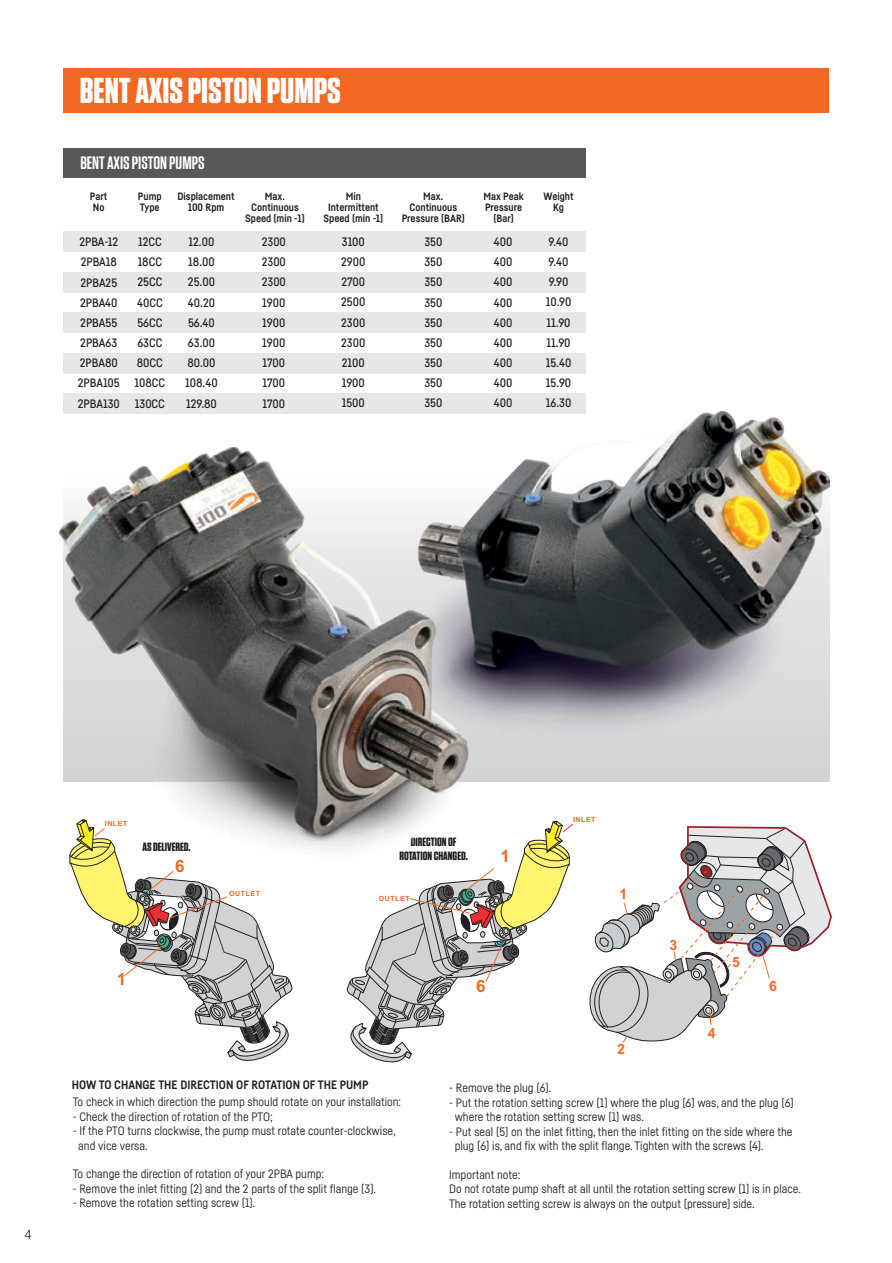
<style>
.page{position:relative;width:892px;height:1263px;background:#fff}
.page>*{position:absolute;margin:0;border:0;box-sizing:border-box;transform-origin:0 0}
.t1{font:700 36px "Tungsten";color:#fff}
.t2{font:600 18px "Tungsten";color:#fff}
.t3{font:700 16.95px "Arial";color:#f36821}
.t4{font:700 14.25px "Arial";color:#f36821}
.t5{font:300 13.5px "Swiss 721 BT";color:#231f20}
.t6{font:12px/14.4px "Fabrikat";color:#231f20}
.t7{font:500 12px/20.1px "Fabrikat";color:#231f20}
.t8{font:700 12px "Fabrikat";color:#231f20}
.t9{font:700 12px/14.4px "Tungsten";color:#231f20;text-align:center}
.t10{font:700 10.5px/11.4px "Fabrikat";color:#231f20;text-align:center}
.t11{font:700 7.05px "Arial";letter-spacing:.07em;color:#f36821}
</style>
<div class="page">
<div style="left:64px;top:453px;width:765px;height:328px;background:#d4d5d7"></div>
<img style="left:393px;top:411px;width:436px;height:313px">
<div style="left:64px;top:68px;width:765px;height:44px;background:#f36821"></div>
<svg style="left:75px;top:878px;width:218px;height:183px"></svg>
<svg style="left:347px;top:820px;width:226px;height:243px"></svg>
<svg style="left:589px;top:826px;width:243px;height:217px"></svg>
<div style="left:64px;top:231px;width:522px;height:21px;background:#e6e7e9"></div>
<div style="left:64px;top:272px;width:522px;height:20px;background:#e6e7e9"></div>
<div style="left:64px;top:312px;width:522px;height:20px;background:#e6e7e9"></div>
<div style="left:64px;top:353px;width:522px;height:20px;background:#e6e7e9"></div>
<div style="left:64px;top:393px;width:522px;height:20px;background:#e6e7e9"></div>
<div style="left:64px;top:148px;width:522px;height:30px;background:#57585a"></div>
<img style="left:60px;top:447px;width:425px;height:431px">
<h1 class="t1" style="left:80px;top:69px;width:262px">BENT AXIS PISTON PUMPS</h1>
<h2 class="t2" style="left:80px;top:156px;width:126px">BENT AXIS PISTON PUMPS</h2>
<p class="t10" style="left:90px;top:191px;width:19px;text-align:left">Part<br>No</p>
<p class="t10" style="left:138px;top:191px;width:25px;text-align:left">Pump<br>Type</p>
<p class="t10" style="left:177px;top:191px;width:59px">Displacement<br>100 Rpm</p>
<p class="t10" style="left:483px;top:191px;width:42px">Max Peak<br>Pressure (Bar)</p>
<p class="t10" style="left:544px;top:191px;width:32px">Weight<br>Kg</p>
<p class="t7" style="left:78px;top:233px;width:44px">2PBA‐12<br>2PBA18<br>2PBA25<br>2PBA40<br>2PBA55<br>2PBA63<br>2PBA80<br>2PBA105<br>2PBA130</p>
<p class="t7" style="left:135px;top:233px;width:32px">12CC<br>18CC<br>25CC<br>40CC<br>56CC<br>63CC<br>80CC<br>108CC<br>130CC</p>
<p class="t7" style="left:185px;top:233px;width:34px">12.00<br>18.00<br>25.00<br>40.20<br>56.40<br>63.00<br>80.00<br>108.40<br>129.80</p>
<p class="t7" style="left:262px;top:233px;width:26px;text-align:justify">2300<br>2300<br>2300<br>1900<br>1900<br>1900<br>1700<br>1700<br>1700</p>
<p class="t7" style="left:424px;top:233px;width:20px;text-align:justify">350<br>350<br>350<br>350<br>350<br>350<br>350<br>350<br>350</p>
<p class="t7" style="left:494px;top:233px;width:20px;text-align:justify">400<br>400<br>400<br>400<br>400<br>400<br>400<br>400<br>400</p>
<p class="t7" style="left:546px;top:233px;width:27px">9.40<br>9.40<br>9.90<br>10.90<br>11.90<br>11.90<br>15.40<br>15.90<br>16.30</p>
<p class="t10" style="left:245px;top:191px;width:61px">Max.<br>Continuous<br>Speed (min -1)</p>
<p class="t10" style="left:324px;top:191px;width:61px">Min<br>Intermittent<br>Speed (min -1)</p>
<p class="t10" style="left:402px;top:191px;width:65px">Max.<br>Continuous<br>Pressure (BAR)</p>
<p class="t7" style="left:341px;top:232px;width:26px;text-align:justify">3100<br>2900<br>2700<br>2500<br>2300<br>2300<br>2100<br>1900<br>1500</p>
<p class="t5" style="left:24px;top:1228px;width:9px">4</p>
<p class="t11" style="left:105px;top:819px;width:24px">INLET</p>
<p class="t9" style="left:142px;top:840px;width:50px">AS DEL VERED.</p>
<p class="t9" style="left:165px;top:840px;width:4px">I</p>
<h3 class="t3" style="left:175px;top:856px;width:11px">6</h3>
<h3 class="t3" style="left:117px;top:969px;width:11px">1</h3>
<p class="t11" style="left:229px;top:889px;width:32px">OUTLET</p>
<p class="t9" style="left:411px;top:834px;width:47px">DIRECT ON OF</p>
<p class="t9" style="left:399px;top:834px;width:70px">I<br>ROTAT ONI CHANGED.</p>
<p class="t11" style="left:379px;top:894px;width:32px">OUTLET</p>
<h3 class="t3" style="left:500px;top:846px;width:11px">1</h3>
<h3 class="t3" style="left:476px;top:976px;width:11px">6</h3>
<p class="t11" style="left:573px;top:815px;width:24px">INLET</p>
<p class="t4" style="left:619px;top:886px;width:9px">1</p>
<p class="t4" style="left:617px;top:1040px;width:9px">2</p>
<p class="t4" style="left:669px;top:936px;width:9px">3</p>
<p class="t4" style="left:732px;top:954px;width:9px">5</p>
<p class="t4" style="left:708px;top:1025px;width:9px">4</p>
<p class="t4" style="left:769px;top:977px;width:9px">6</p>
<p class="t8" style="left:72px;top:1080px;width:298px">HOW TO CHANGE THE D RECT ON OF ROTAT ON OF THE PUMP</p>
<p class="t8" style="left:187px;top:1080px;width:5px">I</p>
<p class="t8" style="left:216px;top:1080px;width:5px">I</p>
<p class="t8" style="left:282px;top:1080px;width:5px">I</p>
<p class="t6" style="left:449px;top:1081px;width:104px">- Remove the plug (6).</p>
<p class="t6" style="left:449px;top:1096px;width:346px">- ut the rotation setting screw (1) where the plug (6) was, and the plug (6)</p>
<p class="t6" style="left:73px;top:1095px;width:330px">To check in which direction the pump should rotate on your installation:</p>
<p class="t6" style="left:73px;top:1110px;width:202px">- heck the direction of rotation of the PTO;</p>
<p class="t6" style="left:455px;top:1096px;width:191px">P<br>where the rotation setting screw (1) was.</p>
<p class="t6" style="left:449px;top:1125px;width:345px">- ut seal (5) on the inlet fitting, then the inlet fitting on the side where the</p>
<p class="t6" style="left:80px;top:1110px;width:8px">C</p>
<p class="t6" style="left:73px;top:1124px;width:325px">- f the PTO turns clockwise, the pump must rotate counter-clockwise,</p>
<p class="t6" style="left:78px;top:1124px;width:71px">I<br>and vice versa.</p>
<p class="t6" style="left:73px;top:1167px;width:253px">To change the direction of rotation of your 2PBA pump:</p>
<p class="t6" style="left:73px;top:1182px;width:305px">- Remove the inlet fitting (2) and the 2 parts of the split ange (3).</p>
<p class="t6" style="left:455px;top:1125px;width:310px">P<br>plug (6) is, and fix with the split ange. Tighten with the screws (4).</p>
<p class="t6" style="left:602px;top:1139px;width:7px">fl</p>
<p class="t6" style="left:449px;top:1168px;width:353px">Important note:<br>Do not rotate pump shaft at all until the rotation setting screw (1) is in place.<br>The rotation setting screw is always on the output (pressure) side.</p>
<p class="t6" style="left:330px;top:1182px;width:7px">fl</p>
<p class="t6" style="left:73px;top:1196px;width:184px">- Remove the rotation setting screw (1).</p>
</div>
